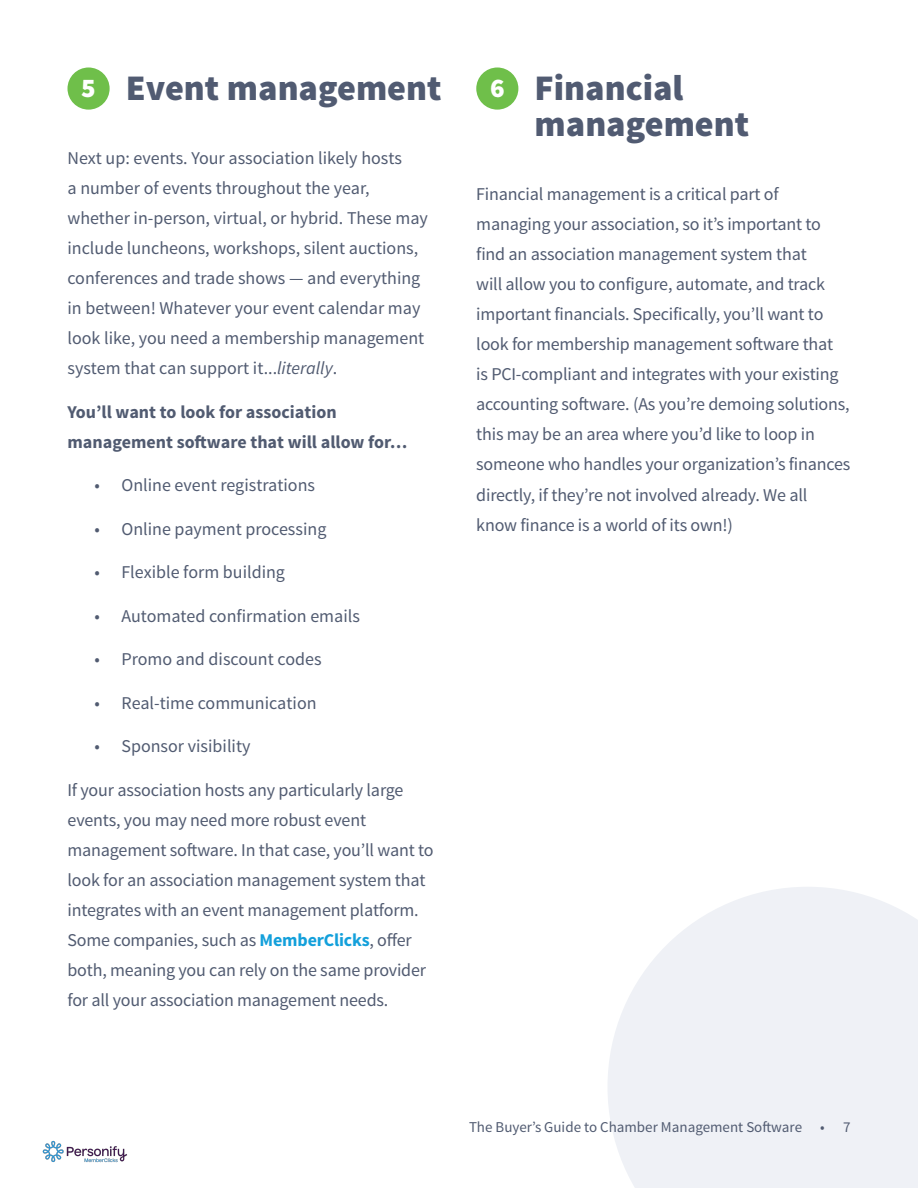
<style>
.page{position:relative;width:918px;height:1188px;background:#fff}
.page>*{position:absolute;margin:0;border:0;box-sizing:border-box;transform-origin:0 0}
.t1{font:900 36px/36px "Source Sans Pro";color:#515b72}
.t2{font:900 27px "Source Sans Pro";color:#fff}
.t3{font:18px/30px "Source Sans Pro";letter-spacing:-.01em;color:#515b71}
.t4{font:700 18px/30px "Source Sans Pro";color:#515b71}
.t5{font:15px "Source Sans Pro";color:#515b71}
.s1{font-style:italic}
.s2{font-weight:700;color:#13a0db}
</style>
<div class="page">
<svg style="left:608px;top:887px;width:310px;height:301px;fill:#eff1f6"></svg>
<div style="left:68px;top:68px;width:42px;height:42px;background:#6fbf4a;border-radius:50%"></div>
<div style="left:476px;top:68px;width:42px;height:42px;background:#6fbf4a;border-radius:50%"></div>
<img style="left:42px;top:1140px;width:85px;height:23px">
<p class="t2" style="left:81px;top:70px;width:16px">5</p>
<p class="t1" style="left:126px;top:72px;width:317px">Event management</p>
<p class="t2" style="left:490px;top:70px;width:16px">6</p>
<p class="t1" style="left:535px;top:72px;width:216px">Financial management</p>
<p class="t3" style="left:68px;top:143px;width:362px">Next up: events. Your association likely hosts<br>a number of events throughout the year, whether in-person, virtual, or hybrid. These may include luncheons, workshops, silent auctions, conferences and trade shows — and everything in between! Whatever your event calendar may look like, you need a membership management system that can support it...<span class="s1">literally</span>.</p>
<p class="t4" style="left:68px;top:397px;width:341px">You’ll want to look for association management software that will allow for…</p>
<p class="t3" style="left:94px;top:470px;width:222px">• Online event registrations</p>
<p class="t3" style="left:94px;top:514px;width:233px">• Online payment processing</p>
<p class="t3" style="left:94px;top:557px;width:192px">• Flexible form building</p>
<p class="t3" style="left:94px;top:601px;width:267px">• Automated confirmation emails</p>
<p class="t3" style="left:94px;top:644px;width:229px">• Promo and discount codes</p>
<p class="t3" style="left:94px;top:688px;width:224px">• Real-time communication</p>
<p class="t3" style="left:94px;top:731px;width:158px">• Sponsor visibility</p>
<p class="t3" style="left:68px;top:775px;width:368px">If your association hosts any particularly large events, you may need more robust event management software. In that case, you’ll want to look for an association management system that integrates with an event management platform.<br>Some companies, such as <span class="s2">MemberClicks</span>, offer both, meaning you can rely on the same provider for all your association management needs.</p>
<p class="t3" style="left:476px;top:180px;width:376px">Financial management is a critical part of managing your association, so it’s important to find an association management system that<br>will allow you to configure, automate, and track important financials. Specifically, you’ll want to look for membership management software that<br>is PCI-compliant and integrates with your existing accounting software. (As you’re demoing solutions, this may be an area where you’d like to loop in someone who handles your organization’s finances directly, if they’re not involved already. We all know finance is a world of its own!)</p>
<p class="t5" style="left:469px;top:1118px;width:383px">The Buyer’s Guide to Chamber Management Software • 7</p>
</div>
